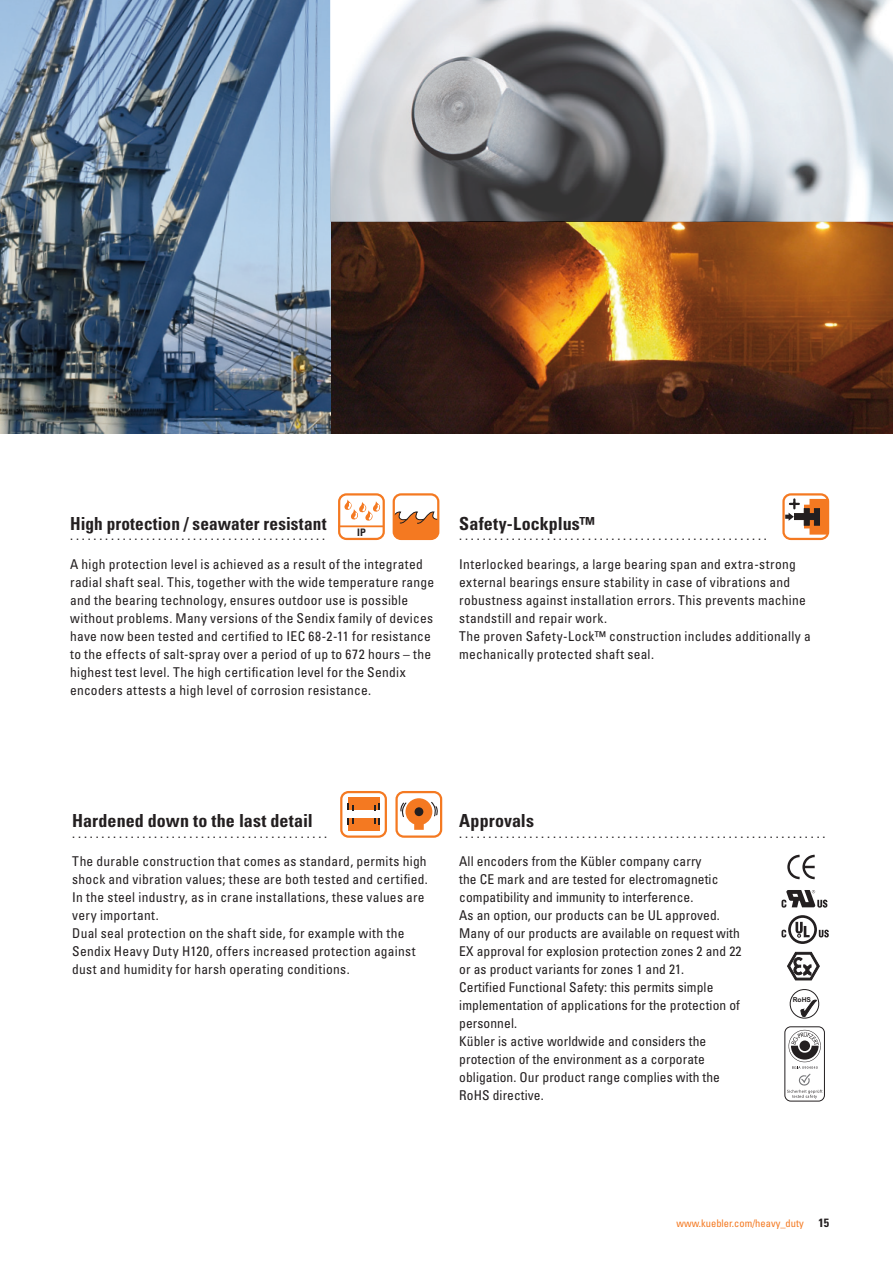
<style>
.page{position:relative;width:893px;height:1263px;background:#fff}
.page>*{position:absolute;margin:0;border:0;box-sizing:border-box;transform-origin:0 0}
.t1{font:700 condensed 18px "Univers LT Std";letter-spacing:.005em;color:#231f20}
.t2{font:700 condensed 18px "Univers LT Std";letter-spacing:.005em;color:#231f20;scale:.96 1}
.Text-Aufzählung{font:condensed 13.5px/18px "Univers LT Std";letter-spacing:.02em;color:#231f20}
.t3{font:condensed 13.5px "Univers";letter-spacing:.005em;color:#231f20}
._9_Imagetext{font:condensed 13.5px "Univers LT Std";letter-spacing:.02em;color:#231f20}
.t4{font:700 condensed 12px "Univers";color:#231f20}
.t5{font:condensed 10.5px "Univers LT Std";color:#f47921}
.t6{font:700 condensed 10.35px "Univers LT Std";color:#231f20}
.t7{font:700 6.75px "Arial";color:#231f20}
</style>
<div class="page">
<img style="left:330px;top:0;width:563px;height:434px">
<img style="left:0;top:0;width:330px;height:434px">
<div style="left:338px;top:493px;width:47px;height:47px;border:2px solid #f47921;border-radius:7px"></div>
<hr style="left:339px;top:525px;width:44px;height:2px;background:#f47921">
<svg style="left:344px;top:499px;width:37px;height:22px"></svg>
<svg style="left:394px;top:511px;width:44px;height:28px"></svg>
<div style="left:393px;top:493px;width:46px;height:47px;border:2px solid #f47921;border-radius:7px"></div>
<div style="left:340px;top:791px;width:47px;height:47px;border:2px solid #f47921;border-radius:7px"></div>
<div style="left:348px;top:797px;width:31px;height:13px;background:#f47921"></div>
<svg style="left:348px;top:803px;width:5px;height:7px"></svg>
<svg style="left:374px;top:803px;width:6px;height:7px"></svg>
<div style="left:348px;top:818px;width:31px;height:13px;background:#f47921"></div>
<svg style="left:348px;top:818px;width:5px;height:7px"></svg>
<svg style="left:374px;top:818px;width:6px;height:7px"></svg>
<div style="left:395px;top:791px;width:47px;height:47px;border:2px solid #f47921;border-radius:7px"></div>
<svg style="left:400px;top:798px;width:38px;height:32px"></svg>
<svg style="left:790px;top:989px;width:29px;height:30px"></svg>
<svg style="left:781px;top:890px;width:46px;height:18px"></svg>
<svg style="left:781px;top:915px;width:48px;height:29px"></svg>
<svg style="left:787px;top:952px;width:32px;height:28px"></svg>
<svg style="left:787px;top:855px;width:28px;height:24px"></svg>
<div style="left:785px;top:1026px;width:40px;height:75px;border:1px solid #231f20;border-radius:6px"></div>
<svg style="left:787px;top:1030px;width:35px;height:69px"></svg>
<svg style="left:783px;top:494px;width:45px;height:45px"></svg>
<div style="left:782px;top:493px;width:47px;height:47px;border:2px solid #f47921;border-radius:7px"></div>
<svg style="left:785px;top:499px;width:42px;height:36px"></svg>
<p class="t2" style="left:70px;top:512px;width:268px">High protection / seawater resistant</p>
<p class="Text-Aufzählung" style="left:70px;top:526px;width:256px">. . . . . . . . . . . . . . . . . . . . . . . . . . . . . . . . . . . . . . . . . . . .</p>
<p class="_9_Imagetext" style="left:70px;top:555px;width:354px">A high protection level is achieved as a result of the integrated</p>
<p class="_9_Imagetext" style="left:70px;top:573px;width:366px">radial shaft seal. This, together with the wide temperature range</p>
<p class="_9_Imagetext" style="left:70px;top:591px;width:340px">and the bearing technology, ensures outdoor use is possible</p>
<p class="_9_Imagetext" style="left:70px;top:609px;width:364px">without problems. Many versions of the Sendix family of devices</p>
<p class="_9_Imagetext" style="left:70px;top:627px;width:362px">have now been tested and certified to IEC 68-2-11 for resistance</p>
<p class="_9_Imagetext" style="left:70px;top:645px;width:363px">to the effects of salt-spray over a period of up to 672 hours – the</p>
<p class="_9_Imagetext" style="left:70px;top:663px;width:337px">highest test level. The high certification level for the Sendix</p>
<p class="_9_Imagetext" style="left:70px;top:681px;width:302px">encoders attests a high level of corrosion resistance.</p>
<p class="t6" style="left:357px;top:526px;width:10px">IP</p>
<p class="t1" style="left:459px;top:512px;width:137px">Safety-Lockplus™</p>
<p class="Text-Aufzählung" style="left:459px;top:526px;width:309px">. . . . . . . . . . . . . . . . . . . . . . . . . . . . . . . . . . . . . . . . . . . . . . . . . . . . .</p>
<p class="Text-Aufzählung" style="left:459px;top:555px;width:348px">Interlocked bearings, a large bearing span and extra-strong external bearings ensure stability in case of vibrations and robustness against installation errors. This prevents machine standstill and repair work.</p>
<p class="Text-Aufzählung" style="left:459px;top:627px;width:353px">The proven Safety-Lock™ construction includes additionally a mechanically protected shaft seal.</p>
<p class="t1" style="left:72px;top:810px;width:242px">Hardened down to the last detail</p>
<p class="Text-Aufzählung" style="left:72px;top:824px;width:256px">. . . . . . . . . . . . . . . . . . . . . . . . . . . . . . . . . . . . . . . . . . . .</p>
<p class="Text-Aufzählung" style="left:72px;top:852px;width:356px">The durable construction that comes as standard, permits high</p>
<p class="Text-Aufzählung" style="left:72px;top:870px;width:357px">shock and vibration values; these are both tested and certified.</p>
<p class="Text-Aufzählung" style="left:72px;top:888px;width:354px">In the steel industry, as in crane installations, these values are very important.</p>
<p class="Text-Aufzählung" style="left:72px;top:924px;width:345px">Dual seal protection on the shaft side, for example with the<br>Sendix Heavy Duty H120, offers increased protection against dust and humidity for harsh operating conditions.</p>
<p class="t1" style="left:459px;top:810px;width:76px">Approvals</p>
<p class="Text-Aufzählung" style="left:459px;top:824px;width:368px">. . . . . . . . . . . . . . . . . . . . . . . . . . . . . . . . . . . . . . . . . . . . . . . . . . . . . . . . . . . . . . .</p>
<p class="t3" style="left:459px;top:853px;width:244px">All encoders from the Kübler company carry</p>
<p class="t3" style="left:459px;top:871px;width:261px">the CE mark and are tested for electromagnetic</p>
<p class="t3" style="left:459px;top:889px;width:236px">compatibility and immunity to interference.</p>
<p class="t3" style="left:459px;top:907px;width:262px">As an option, our products can be UL approved.</p>
<p class="t3" style="left:459px;top:925px;width:282px">Many of our products are available on request with</p>
<p class="t3" style="left:459px;top:943px;width:284px">EX approval for explosion protection zones 2 and 22</p>
<p class="t3" style="left:459px;top:961px;width:227px">or as product variants for zones 1 and 21.</p>
<p class="t3" style="left:459px;top:979px;width:256px">Certified Functional Safety: this permits simple</p>
<p class="t3" style="left:459px;top:997px;width:282px">implementation of applications for the protection of</p>
<p class="t3" style="left:459px;top:1015px;width:59px">personnel.</p>
<p class="t3" style="left:459px;top:1033px;width:248px">Kübler is active worldwide and considers the</p>
<p class="t3" style="left:459px;top:1051px;width:247px">protection of the environment as a corporate</p>
<p class="t3" style="left:459px;top:1069px;width:262px">obligation. Our product range complies with the</p>
<p class="t3" style="left:459px;top:1087px;width:86px">RoHS directive.</p>
<p class="t7" style="left:793px;top:996px;width:20px">RoHS</p>
<p class="t5" style="left:676px;top:1216px;width:129px">www.kuebler.com/heavy_duty</p>
<p class="t4" style="left:818px;top:1215px;width:12px">15</p>
</div>
